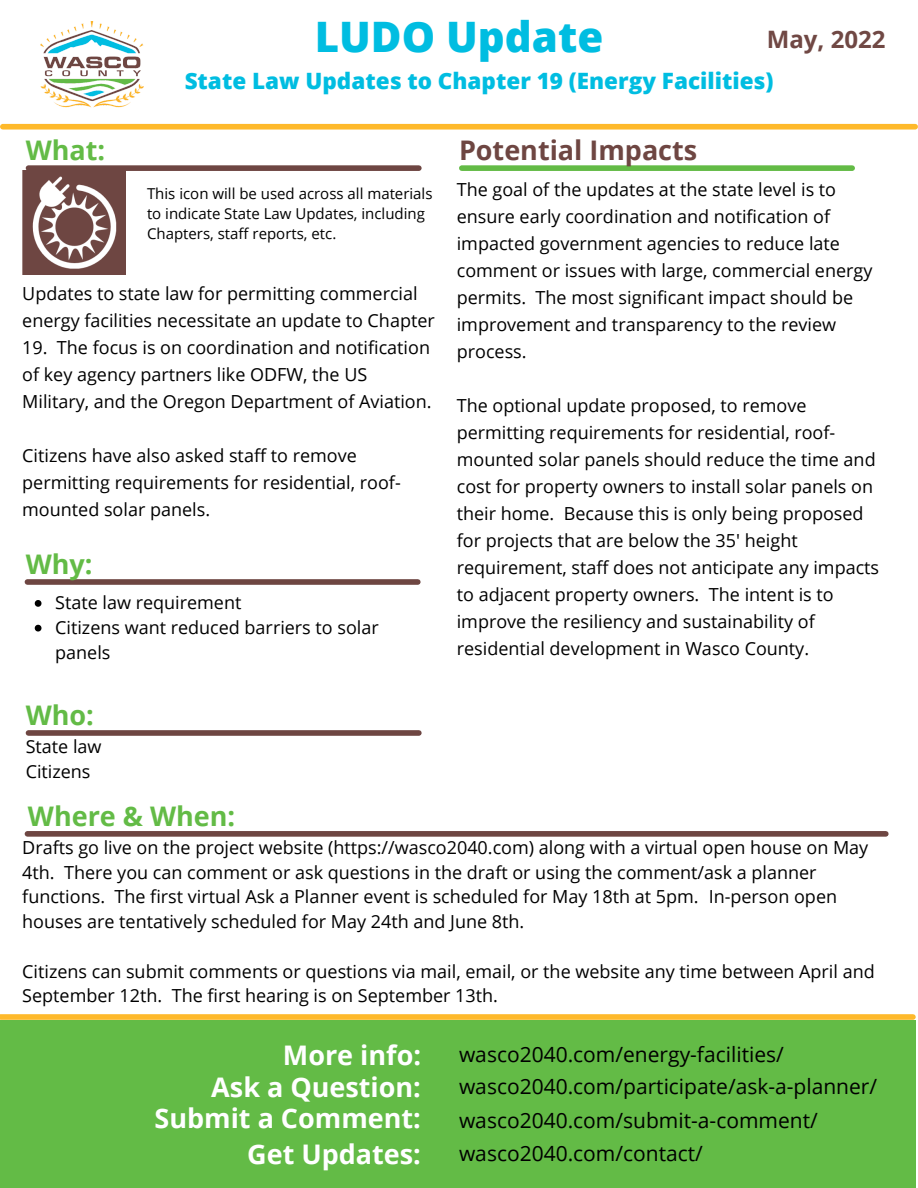
<style>
.page{position:relative;width:918px;height:1188px;background:#fff}
.page>*{position:absolute;margin:0;border:0;box-sizing:border-box;transform-origin:0 0}
.t1{font:800 42px "Open Sans";color:#00bde1}
.t2{font:700 27px "Open Sans";color:#fff}
.t3{font:700 27px "Open Sans";color:#63bb46}
.t4{font:700 27px "Open Sans";color:#6e4642}
.t5{font:700 24px "Open Sans";color:#704844}
.t6{font:800 22.5px "Open Sans";color:#00bde1}
.t7{font:21px "Open Sans";color:#000}
.t8{font:18px/27px "Open Sans";color:#000}
.t9{font:15px/20.2px "Open Sans";color:#000}
</style>
<div class="page">
<img style="left:41px;top:22px;width:102px;height:86px">
<div style="left:0;top:1020px;width:916px;height:168px;background:#63bb46"></div>
<div style="left:28px;top:730px;width:391px;height:6px;background:#6e4642"></div>
<div style="left:28px;top:165px;width:391px;height:6px;background:#6e4642"></div>
<div style="left:3px;top:124px;width:912px;height:6px;background:#feb92b"></div>
<div style="left:27px;top:579px;width:391px;height:6px;background:#6e4642"></div>
<div style="left:1px;top:1014px;width:912px;height:6px;background:#feb92b"></div>
<div style="left:462px;top:165px;width:390px;height:6px;background:#63bb46"></div>
<div style="left:27px;top:831px;width:859px;height:6px;background:#6e4642"></div>
<img style="left:22px;top:171px;width:104px;height:103px">
<svg style="left:35px;top:600px;width:6px;height:7px"></svg>
<svg style="left:35px;top:625px;width:6px;height:7px"></svg>
<p class="t3" style="left:26px;top:131px;width:81px">What:</p>
<p class="t1" style="left:315px;top:7px;width:290px">LUDO Update</p>
<p class="t6" style="left:185px;top:65px;width:590px">State Law Updates to Chapter 19 (Energy Facilities)</p>
<p class="t5" style="left:767px;top:23px;width:120px">May, 2022</p>
<p class="t4" style="left:459px;top:131px;width:240px">Potential Impacts</p>
<p class="t9" style="left:147px;top:183px;width:287px">This icon will be used across all materials to indicate State Law Updates, including<br>Chapters, staff reports, etc.</p>
<p class="t8" style="left:22px;top:280px;width:414px">Updates to state law for permitting commercial energy facilities necessitate an update to Chapter</p>
<p class="t8" style="left:22px;top:334px;width:411px">19. The focus is on coordination and notification of key agency partners like ODFW, the US<br>Military, and the Oregon Department of Aviation.</p>
<p class="t8" style="left:22px;top:442px;width:380px">Citizens have also asked staff to remove permitting requirements for residential, roof&shy;mounted solar panels.</p>
<p class="t3" style="left:26px;top:545px;width:68px">Why:</p>
<p class="t8" style="left:55px;top:589px;width:188px">State law requirement</p>
<p class="t8" style="left:55px;top:614px;width:325px;line-height:24.8px">Citizens want reduced barriers to solar panels</p>
<p class="t3" style="left:26px;top:696px;width:70px">Who:</p>
<p class="t8" style="left:26px;top:733px;width:77px">State law</p>
<p class="t8" style="left:26px;top:757px;width:66px">Citizens</p>
<p class="t3" style="left:28px;top:797px;width:209px">Where &amp; When:</p>
<p class="t8" style="left:457px;top:176px;width:417px">The goal of the updates at the state level is to ensure early coordination and notification of impacted government agencies to reduce late comment or issues with large, commercial energy permits. The most significant impact should be improvement and transparency to the review process.</p>
<p class="t8" style="left:457px;top:392px;width:424px">The optional update proposed, to remove permitting requirements for residential, roof&shy;mounted solar panels should reduce the time and cost for property owners to install solar panels on their home. Because this is only being proposed for projects that are below the 35' height requirement, staff does not anticipate any impacts to adjacent property owners. The intent is to improve the resiliency and sustainability of residential development in Wasco County.</p>
<p class="t8" style="left:22px;top:835px;width:848px;line-height:24.8px">Drafts go live on the project website (https://wasco2040.com) along with a virtual open house on May 4th. There you can comment or ask questions in the draft or using the comment/ask a planner functions. The first virtual Ask a Planner event is scheduled for May 18th at 5pm. In-person open houses are tentatively scheduled for May 24th and June 8th.</p>
<p class="t8" style="left:22px;top:958px;width:854px;line-height:24.8px">Citizens can submit comments or questions via mail, email, or the website any time between April and<br>September 12th. The first hearing is on September 13th.</p>
<p class="t2" style="left:283px;top:1036px;width:140px">More info:</p>
<p class="t7" style="left:459px;top:1040px;width:326px">wasco2040.com/energy-facilities/</p>
<p class="t2" style="left:211px;top:1068px;width:211px">Ask a Question:</p>
<p class="t7" style="left:459px;top:1071px;width:420px">wasco2040.com/participate/ask-a-planner/</p>
<p class="t2" style="left:155px;top:1100px;width:268px">Submit a Comment:</p>
<p class="t2" style="left:247px;top:1135px;width:175px">Get Updates:</p>
<p class="t7" style="left:459px;top:1106px;width:360px">wasco2040.com/submit-a-comment/</p>
<p class="t7" style="left:459px;top:1139px;width:245px">wasco2040.com/contact/</p>
</div>
